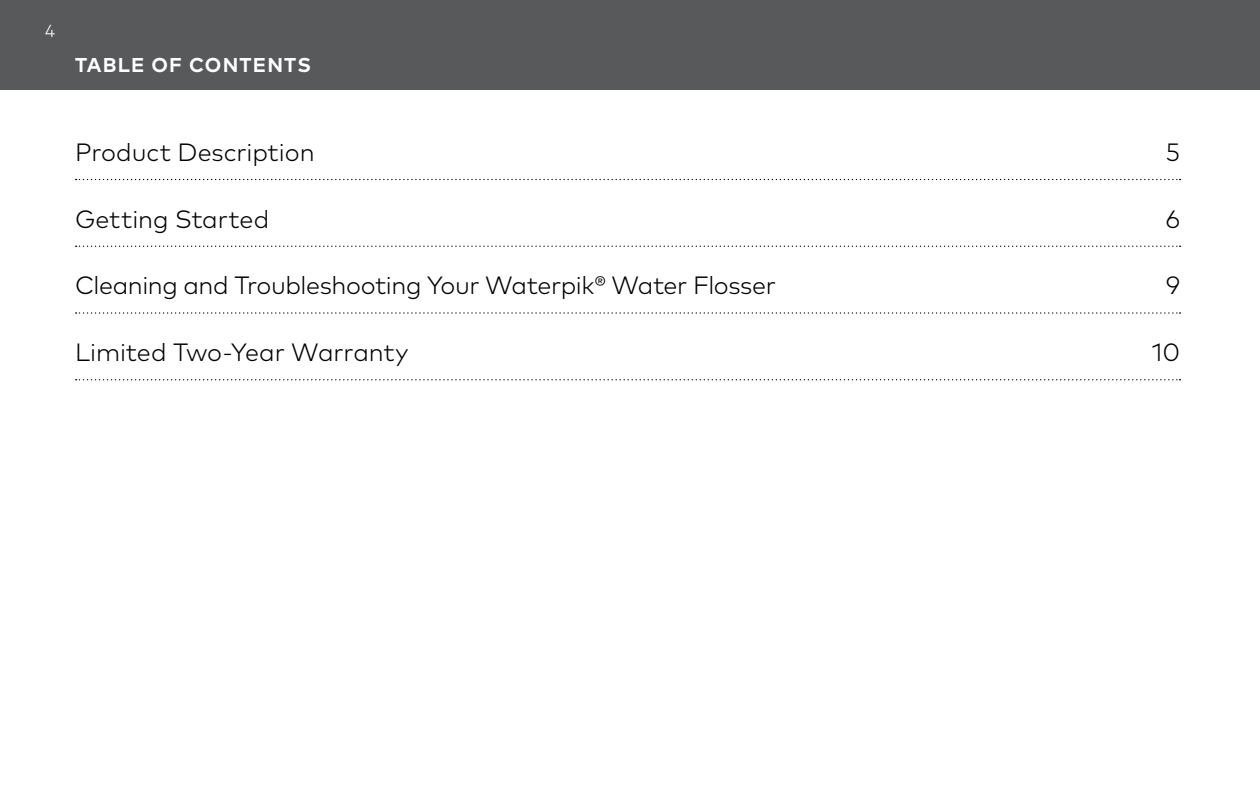
<style>
.page{position:relative;width:1260px;height:810px;background:#fff}
.page>*{position:absolute;margin:0;border:0;box-sizing:border-box;transform-origin:0 0}
.t1{font:300 25px "Mark Pro";letter-spacing:-.015em;color:#000}
.t2{font:700 20px "Mark Pro";letter-spacing:.055em;color:#fff}
.t3{font:300 17.5px "Mark Pro";color:#fff}
</style>
<div class="page">
<div style="left:0;top:0;width:1260px;height:90px;background:#58595b"></div>
<svg style="left:76px;top:179px;width:1105px;height:1px"></svg>
<svg style="left:76px;top:246px;width:1105px;height:1px"></svg>
<svg style="left:76px;top:312px;width:1105px;height:2px"></svg>
<svg style="left:76px;top:379px;width:1105px;height:1px"></svg>
<p class="t3" style="left:45px;top:17px;width:12px">4</p>
<p class="t2" style="left:75px;top:50px;width:237px">TABLE OF CONTENTS</p>
<p class="t1" style="left:75px;top:133px;width:241px">Product Description</p>
<p class="t1" style="left:1166px;top:133px;width:16px">5</p>
<p class="t1" style="left:75px;top:200px;width:196px">Getting Started</p>
<p class="t1" style="left:1166px;top:200px;width:16px">6</p>
<p class="t1" style="left:75px;top:267px;width:702px">Cleaning and Troubleshooting Your Waterpik® Water Flosser</p>
<p class="t1" style="left:1166px;top:267px;width:16px">9</p>
<p class="t1" style="left:75px;top:334px;width:335px">Limited Two-Year Warranty</p>
<p class="t1" style="left:1152px;top:334px;width:30px">10</p>
</div>
